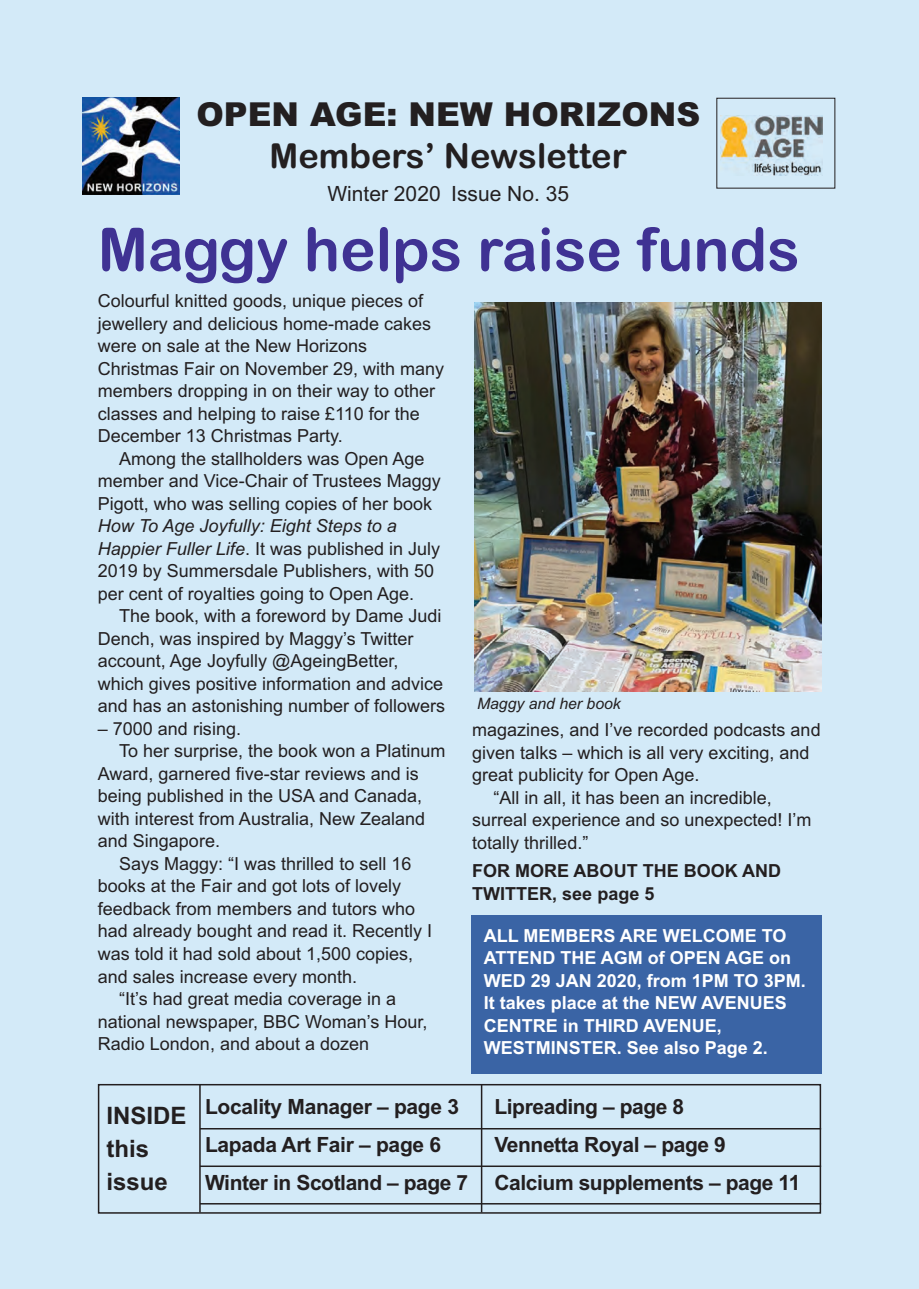
<style>
.page{position:relative;width:919px;height:1289px;background:#fff}
.page>*{position:absolute;margin:0;border:0;box-sizing:border-box;transform-origin:0 0}
.t1{font:60px "Arial Rounded MT Bold";color:#3f3293}
.t2{font:34.5px "Arial Rounded MT Bold";color:#231f20}
.t3{font:900 33px "Arial";color:#231f20}
.t4{font:700 24px/33px "Arial";color:#231f20}
.t5{font:700 21px/37.5px "Arial";letter-spacing:-.02em;color:#231f20}
.t6{font:21px "Arial";color:#231f20}
.t7{font:18px/22.5px "Arial";color:#231f20}
.t8{font:700 18px/22.5px "Arial";color:#fff}
.t9{font:18px/22.5px "Arial Bold MT OTF";color:#231f20}
.t10{font:18px "Arial Italic MT OTF";color:#231f20}
.t11{font:italic 15.75px "Arial";color:#231f20}
.s1{font-family:"Arial Italic MT OTF"}
</style>
<div class="page">
<div style="left:0;top:0;width:918px;height:1288px;background:#d3eaf8"></div>
<div style="left:98px;top:1083px;width:723px;height:130px;border:2px solid #231f20"></div>
<img style="left:82px;top:98px;width:98px;height:97px">
<hr style="left:200px;top:1127px;width:621px;height:2px;background:#231f20">
<hr style="left:200px;top:1165px;width:621px;height:1px;background:#231f20">
<hr style="left:200px;top:1202px;width:621px;height:2px;background:#231f20">
<hr style="left:199px;top:1084px;width:2px;height:128px;background:#231f20">
<hr style="left:481px;top:1084px;width:1px;height:128px;background:#231f20">
<img style="left:720px;top:116px;width:102px;height:59px">
<img style="left:474px;top:302px;width:347px;height:389px">
<div style="left:471px;top:915px;width:350px;height:158px;background:#3a64a5"></div>
<h3 class="t3" style="left:196px;top:96px;width:505px">OPEN AGE: NEW HORIZONS</h3>
<h2 class="t2" style="left:269px;top:136px;width:359px">Members’ Newsletter</h2>
<p class="t6" style="left:327px;top:182px;width:243px">Winter 2020 Issue No. 35</p>
<h1 class="t1" style="left:98px;top:215px;width:703px">Maggy helps raise funds</h1>
<p class="t7" style="left:98px;top:290px;width:348px">Colourful knitted goods, unique pieces of jewellery and delicious home-made cakes were on sale at the New Horizons Christmas Fair on November 29, with many members dropping in on their way to other classes and helping to raise £110 for the December 13 Christmas Party.</p>
<p class="t7" style="left:98px;top:447px;width:344px;text-align:center">Among the stallholders was Open Age member and Vice-Chair of Trustees Maggy<br>Pigott, who was selling copies of her book</p>
<p class="t10" style="left:98px;top:515px;width:300px">How To Age Joyfully: Eight Steps to a</p>
<p class="t7" style="left:98px;top:537px;width:344px"><span class="s1">Happier Fuller Life</span>. It was published in July<br>2019 by Summersdale Publishers, with 50 per cent of royalties going to Open Age.</p>
<p class="t7" style="left:98px;top:605px;width:349px;text-indent:21px">The book, with a foreword by Dame Judi Dench, was inspired by Maggy’s Twitter account, Age Joyfully @AgeingBetter, which gives positive information and advice and has an astonishing number of followers</p>
<p class="t7" style="left:98px;top:717px;width:145px">– 7000 and rising.</p>
<p class="t7" style="left:119px;top:740px;width:328px">To her surprise, the book won a Platinum</p>
<p class="t7" style="left:98px;top:762px;width:322px">Award, garnered five-star reviews and is</p>
<p class="t7" style="left:98px;top:785px;width:326px">being published in the USA and Canada,</p>
<p class="t7" style="left:98px;top:807px;width:329px">with interest from Australia, New Zealand</p>
<p class="t7" style="left:98px;top:830px;width:124px">and Singapore.</p>
<p class="t7" style="left:119px;top:852px;width:294px">Says Maggy: “I was thrilled to sell 16</p>
<p class="t7" style="left:98px;top:875px;width:305px">books at the Fair and got lots of lovely</p>
<p class="t7" style="left:98px;top:897px;width:319px">feedback from members and tutors who</p>
<p class="t7" style="left:98px;top:920px;width:336px">had already bought and read it. Recently I</p>
<p class="t7" style="left:98px;top:942px;width:317px">was told it had sold about 1,500 copies,</p>
<p class="t7" style="left:98px;top:965px;width:261px">and sales increase every month.</p>
<p class="t7" style="left:119px;top:987px;width:278px">“It’s had great media coverage in a</p>
<p class="t7" style="left:98px;top:1010px;width:331px">national newspaper, BBC Woman’s Hour,</p>
<p class="t7" style="left:98px;top:1032px;width:273px">Radio London, and about a dozen</p>
<p class="t11" style="left:477px;top:694px;width:145px">Maggy and her book</p>
<p class="t7" style="left:472px;top:718px;width:350px">magazines, and I’ve recorded podcasts and</p>
<p class="t7" style="left:472px;top:741px;width:339px">given talks – which is all very exciting, and</p>
<p class="t7" style="left:472px;top:763px;width:229px">great publicity for Open Age.</p>
<p class="t7" style="left:493px;top:786px;width:280px">“All in all, it has been an incredible,</p>
<p class="t7" style="left:472px;top:808px;width:341px">surreal experience and so unexpected! I’m</p>
<p class="t7" style="left:472px;top:831px;width:118px">totally thrilled.”</p>
<p class="t9" style="left:472px;top:860px;width:310px">FOR MORE ABOUT THE BOOK AND<br>TWITTER, see page 5</p>
<p class="t8" style="left:483px;top:924px;width:323px">ALL MEMBERS ARE WELCOME TO<br>ATTEND THE AGM of OPEN AGE on<br>WED 29 JAN 2020, from 1PM TO 3PM.<br>It takes place at the NEW AVENUES<br>CENTRE in THIRD AVENUE,<br>WESTMINSTER. See also Page 2.</p>
<h3 class="t4" style="left:106px;top:1099px;width:82px">INSIDE this issue</h3>
<p class="t5" style="left:205px;top:1088px;width:255px">Locality Manager – page 3</p>
<p class="t5" style="left:494px;top:1088px;width:191px">Lipreading – page 8</p>
<p class="t5" style="left:205px;top:1125px;width:596px;text-indent:289px">Vennetta Royal – page 9<br>Winter in Scotland – page 7 Calcium supplements – page 11</p>
<p class="t5" style="left:205px;top:1125px;width:237px">Lapada Art Fair – page 6</p>
</div>
